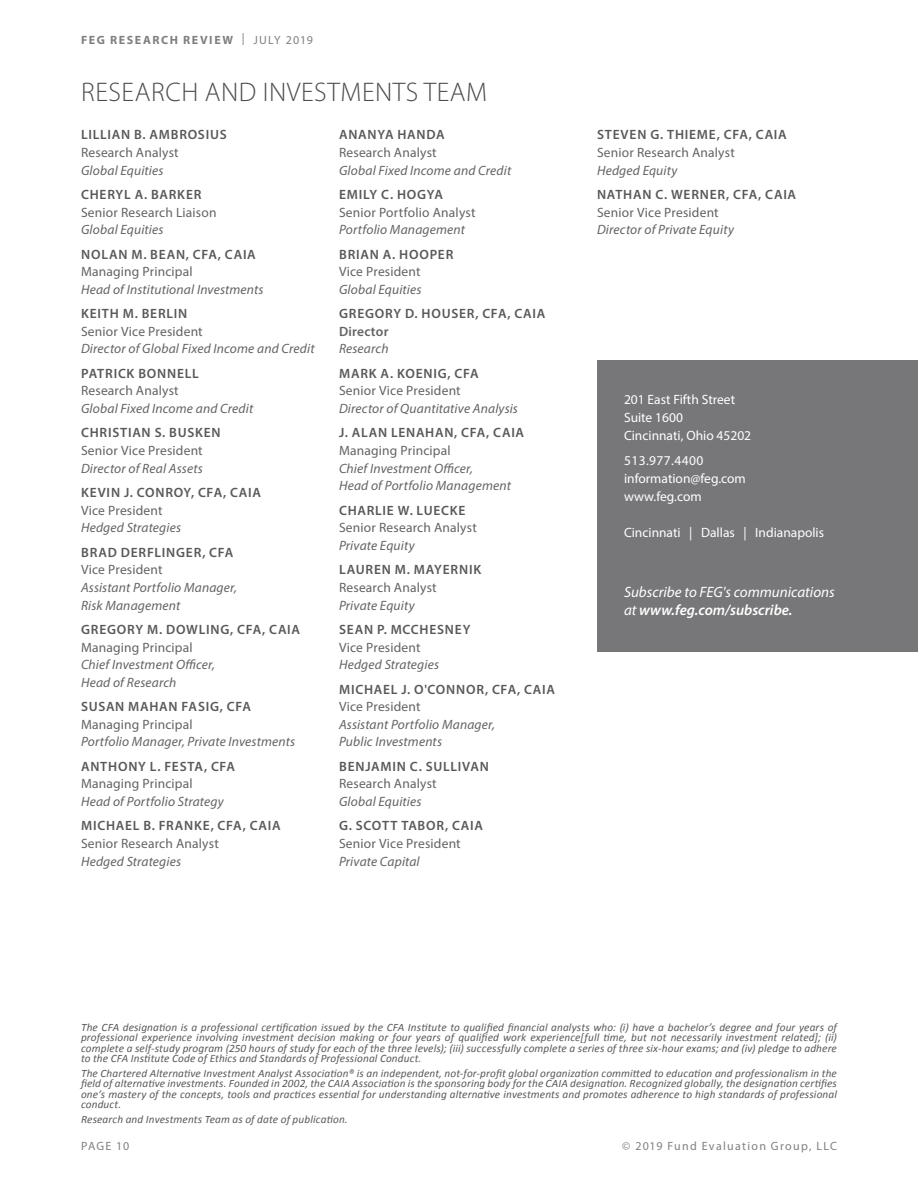
<style>
.page{position:relative;width:918px;height:1188px;background:#fff}
.page>*{position:absolute;margin:0;border:0;box-sizing:border-box;transform-origin:0 0}
.RESEARCH_AND_INVESTM{font:300 27px "Myriad Pro";letter-spacing:.02em;color:#4b4c4d}
.TOC_Global_Equity{font:italic 15px/18px "Myriad Pro";color:#fff}
.t1{font:italic 13.5px/17.7px "Myriad Pro";letter-spacing:.015em;color:#636366}
.t2{font:600 13.5px/17.7px "Myriad Pro";letter-spacing:.055em;color:#58595b}
.t3{font:13.5px/17.7px "Myriad Pro";letter-spacing:.015em;color:#636366}
.TOC_Global_Equity-2{font:13.5px "Myriad Pro";color:#fff}
.TOC_Global_Equity-3{font:13.5px "Myriad Pro";letter-spacing:.03em;color:#fff}
.t4{font:12px "Myriad Pro";letter-spacing:.105em;color:#808083}
.t5{font:700 12px "Myriad Pro";letter-spacing:.135em;color:#808083}
.Disclosures_and_Indi{font:italic 11.25px/10.5px "Calibri";letter-spacing:.01em;color:#58595b;text-align:justify}
.s1{font-weight:400}
.s2{font-weight:400;color:#636366}
.s3{font-weight:400;font-style:italic;color:#636366}
.s4{font-weight:600;color:#58595b}
.s5{font-style:italic}
.s6{font-weight:600;font-style:normal;color:#58595b}
.s7{font-style:normal}
.s8{color:#636366}
.s9{font-weight:600}
</style>
<div class="page">
<div style="left:597px;top:361px;width:321px;height:291px;background:#77777a"></div>
<p class="t5" style="left:81px;top:32px;width:233px">FEG RESEARCH REVIEW <span class="s1">| JULY 2019</span></p>
<p class="RESEARCH_AND_INVESTM" style="left:81px;top:76px;width:407px">RESEARCH AND INVESTMENTS TEAM</p>
<p class="t2" style="left:81px;top:126px;width:147px">LILLIAN B. AMBROSIUS<br><span class="s2">Research Analyst<br></span><span class="s3">Global Equities</span></p>
<p class="t3" style="left:81px;top:185px;width:137px"><span class="s4">CHERYL A. BARKER<br></span>Senior Research Liaison<br><span class="s5">Global Equities</span></p>
<p class="t1" style="left:81px;top:245px;width:184px"><span class="s6">NOLAN M. BEAN, CFA, CAIA<br></span><span class="s7">Managing Principal<br></span>Head of Institutional Investments</p>
<p class="t1" style="left:81px;top:305px;width:235px"><span class="s6">KEITH M. BERLIN<br></span><span class="s7">Senior Vice President<br></span>Director of Global Fixed Income and Credit</p>
<p class="t1" style="left:81px;top:364px;width:174px"><span class="s6">PATRICK BONNELL<br></span><span class="s7">Research Analyst<br></span>Global Fixed Income and Credit</p>
<p class="t1" style="left:81px;top:424px;width:141px"><span class="s6">CHRISTIAN S. BUSKEN<br></span><span class="s7">Senior Vice President<br></span>Director of Real Assets</p>
<p class="t2" style="left:81px;top:483px;width:182px">KEVIN J. CONROY, CFA, CAIA<br><span class="s2">Vice President<br></span><span class="s3">Hedged Strategies</span></p>
<p class="t1" style="left:81px;top:543px;width:157px"><span class="s6">BRAD DERFLINGER, CFA<br></span><span class="s7">Vice President<br></span>Assistant Portfolio Manager,<br>Risk Management</p>
<p class="t1" style="left:81px;top:620px;width:221px"><span class="s6">GREGORY M. DOWLING, CFA, CAIA<br></span><span class="s7">Managing Principal<br></span>Chief Investment Officer,<br>Head of Research</p>
<p class="t1" style="left:81px;top:698px;width:216px"><span class="s6">SUSAN MAHAN FASIG, CFA<br></span><span class="s7">Managing Principal<br></span>Portfolio Manager, Private Investments</p>
<p class="t1" style="left:81px;top:757px;width:156px"><span class="s6">ANTHONY L. FESTA, CFA<br></span><span class="s7">Managing Principal<br></span>Head of Portfolio Strategy</p>
<p class="t2" style="left:81px;top:817px;width:201px">MICHAEL B. FRANKE, CFA, CAIA<br><span class="s2">Senior Research Analyst<br></span><span class="s3">Hedged Strategies</span></p>
<p class="t1" style="left:339px;top:126px;width:174px"><span class="s6">ANANYA HANDA<br></span><span class="s7">Research Analyst<br></span>Global Fixed Income and Credit</p>
<p class="t3" style="left:339px;top:185px;width:138px"><span class="s4">EMILY C. HOGYA<br></span>Senior Portfolio Analyst<br><span class="s5">Portfolio Management</span></p>
<p class="t1" style="left:339px;top:245px;width:116px"><span class="s6">BRIAN A. HOOPER<br></span><span class="s7">Vice President<br></span>Global Equities</p>
<p class="t2" style="left:339px;top:304px;width:208px">GREGORY D. HOUSER, CFA, CAIA<br><span class="s8">Director<br></span><span class="s3">Research</span></p>
<p class="t1" style="left:339px;top:364px;width:181px"><span class="s6">MARK A. KOENIG, CFA<br></span><span class="s7">Senior Vice President<br></span>Director of Quantitative Analysis</p>
<p class="t1" style="left:339px;top:424px;width:187px"><span class="s6">J. ALAN LENAHAN, CFA, CAIA<br></span><span class="s7">Managing Principal<br></span>Chief Investment Officer,<br>Head of Portfolio Management</p>
<p class="t3" style="left:339px;top:501px;width:139px"><span class="s4">CHARLIE W. LUECKE<br></span>Senior Research Analyst<br><span class="s5">Private Equity</span></p>
<p class="t2" style="left:339px;top:561px;width:144px">LAUREN M. MAYERNIK<br><span class="s2">Research Analyst<br></span><span class="s3">Private Equity</span></p>
<p class="t1" style="left:339px;top:620px;width:133px"><span class="s6">SEAN P. MCCHESNEY<br></span><span class="s7">Vice President<br></span>Hedged Strategies</p>
<p class="t1" style="left:339px;top:680px;width:218px"><span class="s6">MICHAEL J. O'CONNOR, CFA, CAIA<br></span><span class="s7">Vice President<br></span>Assistant Portfolio Manager,<br>Public Investments</p>
<p class="t2" style="left:339px;top:757px;width:151px">BENJAMIN C. SULLIVAN<br><span class="s2">Research Analyst<br></span><span class="s3">Global Equities</span></p>
<p class="t3" style="left:339px;top:817px;width:146px"><span class="s4">G. SCOTT TABOR, CAIA<br></span>Senior Vice President<br><span class="s5">Private Capital</span></p>
<p class="t2" style="left:597px;top:126px;width:191px">STEVEN G. THIEME, CFA, CAIA<br><span class="s2">Senior Research Analyst<br></span><span class="s3">Hedged Equity</span></p>
<p class="t2" style="left:597px;top:185px;width:201px">NATHAN C. WERNER, CFA, CAIA<br><span class="s2">Senior Vice President<br></span><span class="s3">Director of Private Equity</span></p>
<p class="TOC_Global_Equity-2" style="left:624px;top:391px;width:113px">201 East Fifth Street</p>
<p class="TOC_Global_Equity-2" style="left:624px;top:409px;width:60px">Suite 1600</p>
<p class="TOC_Global_Equity-2" style="left:624px;top:427px;width:129px">Cincinnati, Ohio 45202</p>
<p class="TOC_Global_Equity-3" style="left:624px;top:452px;width:81px">513.977.4400</p>
<p class="TOC_Global_Equity-2" style="left:624px;top:470px;width:123px">information@feg.com</p>
<p class="TOC_Global_Equity-2" style="left:624px;top:488px;width:79px">www.feg.com</p>
<p class="TOC_Global_Equity-2" style="left:624px;top:524px;width:202px">Cincinnati | Dallas | Indianapolis</p>
<p class="TOC_Global_Equity" style="left:624px;top:583px;width:212px">Subscribe to FEG's communications at <span class="s9">www.feg.com/subscribe.</span></p>
<p class="Disclosures_and_Indi" style="left:81px;top:1021px;width:758px">The CFA designation is a professional certification issued by the CFA Institute to qualified financial analysts who: (i) have a bachelor’s degree and four years of professional experience involving investment decision making or four years of qualified work experience[full time, but not necessarily investment related]; (ii) complete a self‐study program (250 hours of study for each of the three levels); (iii) successfully complete a series of three six‐hour exams; and (iv) pledge to adhere to the CFA Institute Code of Ethics and Standards of Professional Conduct.</p>
<p class="Disclosures_and_Indi" style="left:81px;top:1067px;width:758px">The Chartered Alternative Investment Analyst Association® is an independent, not‐for‐profit global organization committed to education and professionalism in the field of alternative investments. Founded in 2002, the CAIA Association is the sponsoring body for the CAIA designation. Recognized globally, the designation certifies one’s mastery of the concepts, tools and practices essential for understanding alternative investments and promotes adherence to high standards of professional conduct.</p>
<p class="Disclosures_and_Indi" style="left:81px;top:1114px;width:268px">Research and Investments Team as of date of publication.</p>
<p class="t4" style="left:81px;top:1139px;width:50px">PAGE 10</p>
<p class="t4" style="left:622px;top:1139px;width:216px">© 2019 Fund Evaluation Group, LLC</p>
</div>
